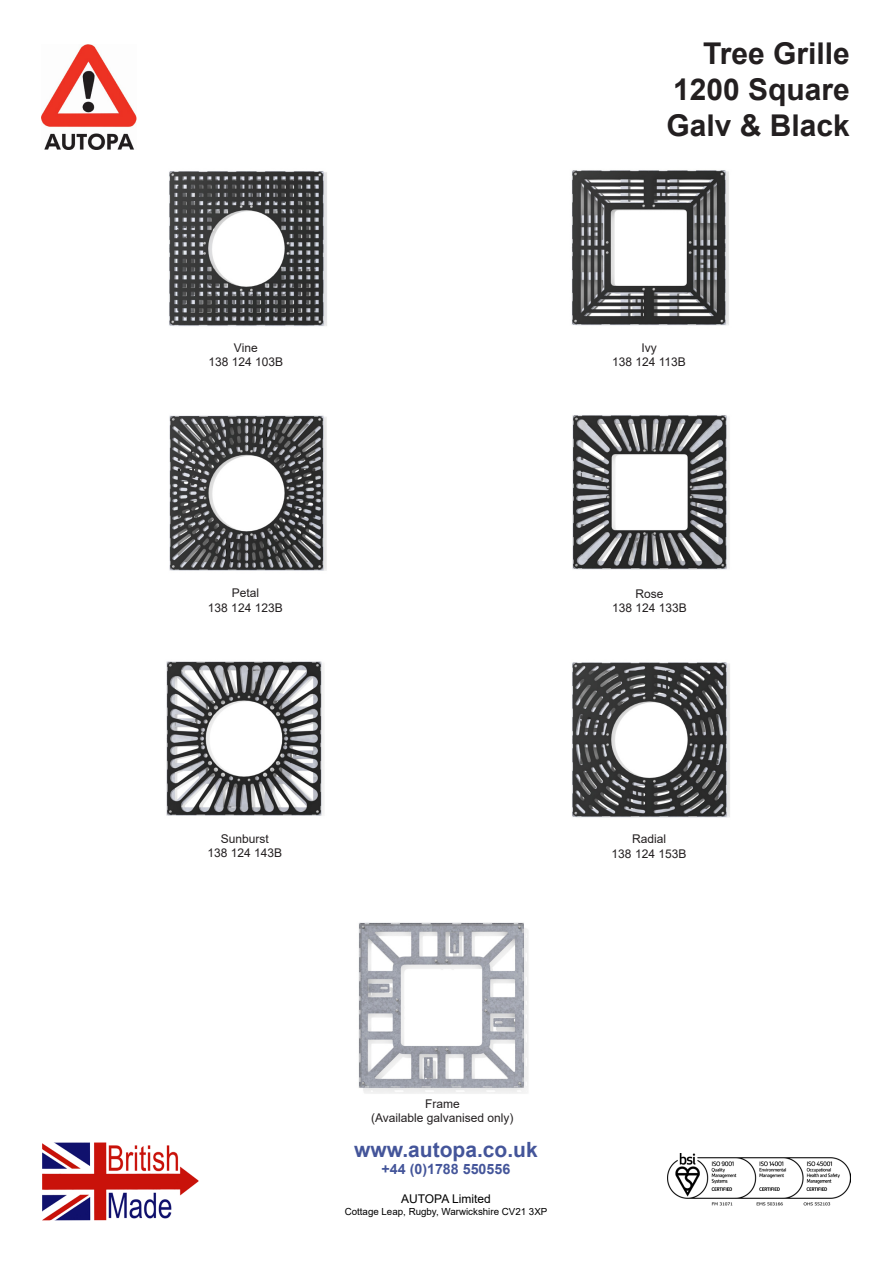
<style>
.page{position:relative;width:893px;height:1263px;background:#fff}
.page>*{position:absolute;margin:0;border:0;box-sizing:border-box;transform-origin:0 0}
.t1{font:700 30px "Arial";color:#231f20}
.t2{font:700 21px "Arial";color:#44559a}
.t3{font:700 14.25px "Arial";color:#44559a}
.t4{font:12px "Arial";color:#231f20}
.t5{font:12px "Arial";color:#000}
.t6{font:9.75px "Arial";color:#000}
</style>
<div class="page">
<img style="left:169px;top:171px;width:158px;height:155px">
<img style="left:571px;top:170px;width:158px;height:156px">
<img style="left:169px;top:415px;width:158px;height:156px">
<img style="left:572px;top:415px;width:158px;height:155px">
<img style="left:358px;top:922px;width:170px;height:172px">
<img style="left:166px;top:661px;width:158px;height:155px">
<img style="left:572px;top:662px;width:158px;height:156px">
<img style="left:667px;top:1153px;width:183px;height:53px">
<img style="left:42px;top:1142px;width:157px;height:78px">
<img style="left:42px;top:44px;width:95px;height:105px">
<p class="t1" style="left:703px;top:33px;width:148px">Tree Grille</p>
<p class="t1" style="left:673px;top:69px;width:178px">1200 Square</p>
<p class="t1" style="left:666px;top:105px;width:185px">Galv &amp; Black</p>
<p class="t4" style="left:234px;top:340px;width:25px">Vine</p>
<p class="t4" style="left:208px;top:354px;width:76px">138 124 103B</p>
<p class="t4" style="left:641px;top:340px;width:17px">Ivy</p>
<p class="t4" style="left:612px;top:354px;width:75px">138 124 113B</p>
<p class="t4" style="left:232px;top:585px;width:29px">Petal</p>
<p class="t4" style="left:208px;top:599px;width:76px">138 124 123B</p>
<p class="t4" style="left:635px;top:585px;width:30px">Rose</p>
<p class="t4" style="left:612px;top:599px;width:76px">138 124 133B</p>
<p class="t4" style="left:221px;top:830px;width:50px">Sunburst</p>
<p class="t4" style="left:207px;top:845px;width:76px">138 124 143B</p>
<p class="t4" style="left:632px;top:831px;width:36px">Radial</p>
<p class="t4" style="left:612px;top:845px;width:76px">138 124 153B</p>
<p class="t4" style="left:425px;top:1095px;width:36px">Frame</p>
<p class="t4" style="left:371px;top:1110px;width:144px">(Available galvanised only)</p>
<p class="t2" style="left:354px;top:1135px;width:185px">www.autopa.co.uk</p>
<p class="t3" style="left:382px;top:1159px;width:130px">+44 (0)1788 550556</p>
<p class="t5" style="left:401px;top:1190px;width:91px">AUTOPA Limited</p>
<p class="t6" style="left:345px;top:1204px;width:204px">Cottage Leap, Rugby, Warwickshire CV21 3XP</p>
</div>
